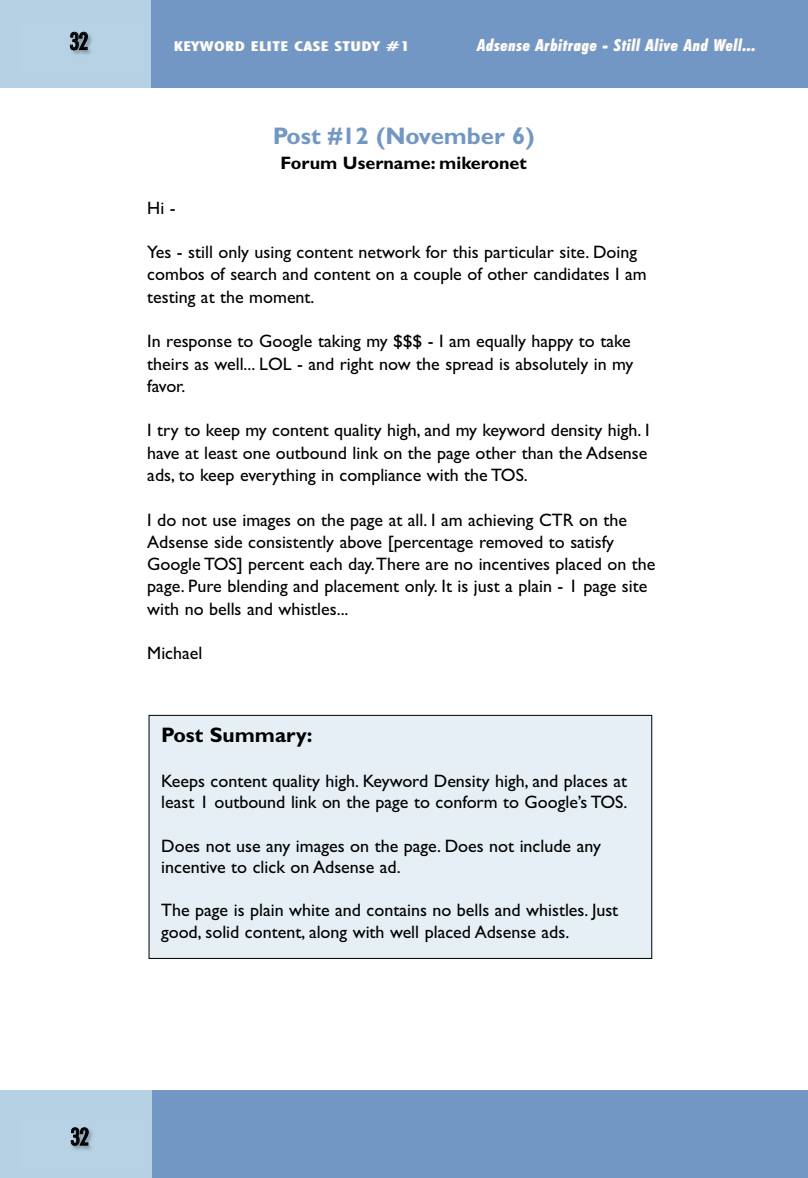
<style>
.page{position:relative;width:808px;height:1178px;background:#fff}
.page>*{position:absolute;margin:0;border:0;box-sizing:border-box;transform-origin:0 0}
.t1{font:700 24px "Gill Sans";color:#7297c4}
.t2{font:500 condensed 24px "Futura BT";color:#000}
.t3{font:700 21px "Gill Sans";color:#000}
.t4{font:18px/22.4px "Gill Sans";color:#000}
.t5{font:700 18px "Gill Sans";color:#000}
.t6{font:italic 700 condensed 16.5px "Futura BT";letter-spacing:.05em;color:#fff}
.t7{font:700 condensed 13.5px "Futura BT";letter-spacing:.05em;color:#fff;scale:1.36 1}
</style>
<div class="page">
<div style="left:149px;top:715px;width:503px;height:243px;background:#e5eff5"></div>
<div style="left:149px;top:715px;width:503px;height:244px;border:1px solid #000"></div>
<div style="left:0;top:0;width:151px;height:88px;background:#b6d1e3"></div>
<div style="left:0;top:1090px;width:152px;height:88px;background:#b6d1e3"></div>
<img style="left:72px;top:1129px;width:20px;height:21px">
<img style="left:72px;top:33px;width:20px;height:21px">
<div style="left:151px;top:0;width:657px;height:88px;background:#7297c4"></div>
<div style="left:152px;top:1090px;width:656px;height:88px;background:#7297c4"></div>
<h1 class="t2" style="left:70px;top:27px;width:20px">32</h1>
<p class="t7" style="left:174px;top:38px;width:174px">KEYWORD ELITE CASE STUDY #1</p>
<p class="t6" style="left:477px;top:35px;width:280px">Adsense Arbitrage - Still Alive And Well...</p>
<h1 class="t1" style="left:273px;top:121px;width:264px">Post #12 (November 6)</h1>
<p class="t5" style="left:281px;top:152px;width:248px">Forum Username: mikeronet</p>
<p class="t4" style="left:147px;top:196px;width:30px">Hi -</p>
<p class="t4" style="left:147px;top:241px;width:501px">Yes - still only using content network for this particular site. Doing combos of search and content on a couple of other candidates I am testing at the moment.</p>
<p class="t4" style="left:147px;top:330px;width:487px">In response to Google taking my $$$ - I am equally happy to take theirs as well... LOL - and right now the spread is absolutely in my favor.</p>
<p class="t4" style="left:147px;top:419px;width:504px;text-align:justify">I try to keep my content quality high, and my keyword density high. I have at least one outbound link on the page other than the Adsense ads, to keep everything in compliance with the TOS.</p>
<p class="t4" style="left:147px;top:508px;width:510px">I do not use images on the page at all. I am achieving CTR on the Adsense side consistently above [percentage removed to satisfy Google TOS] percent each day.There are no incentives placed on the page. Pure blending and placement only. It is just a plain - 1 page site with no bells and whistles...</p>
<p class="t4" style="left:147px;top:642px;width:57px">Michael</p>
<p class="t3" style="left:161px;top:722px;width:153px">Post Summary:</p>
<p class="t4" style="left:161px;top:770px;width:468px;line-height:21.6px">Keeps content quality high. Keyword Density high, and places at least 1 outbound link on the page to conform to Google’s TOS.</p>
<p class="t4" style="left:161px;top:834px;width:441px;line-height:21.6px">Does not use any images on the page. Does not include any incentive to click on Adsense ad.</p>
<p class="t4" style="left:161px;top:899px;width:458px;line-height:21.6px">The page is plain white and contains no bells and whistles. Just good, solid content, along with well placed Adsense ads.</p>
<h1 class="t2" style="left:71px;top:1123px;width:20px">32</h1>
</div>
